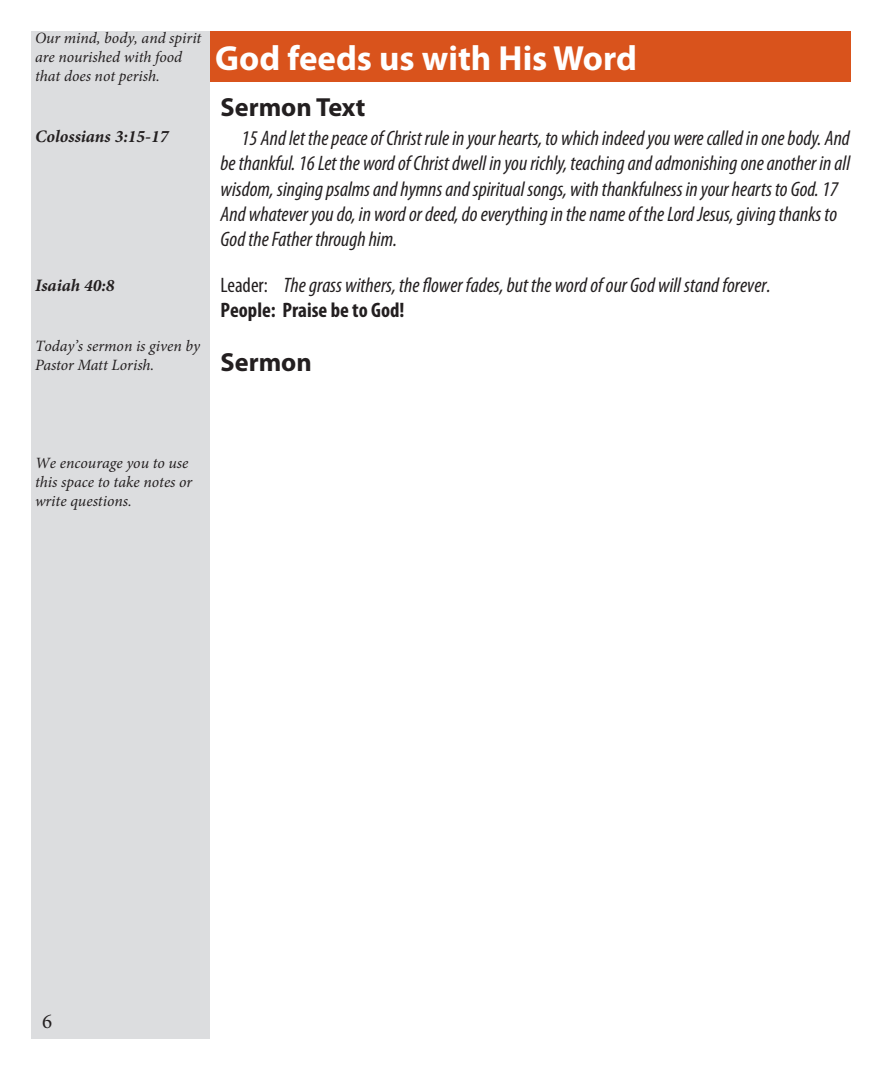
<style>
.page{position:relative;width:882px;height:1071px;background:#fff}
.page>*{position:absolute;margin:0;border:0;box-sizing:border-box;transform-origin:0 0}
.t1{font:700 35px "Myriad Pro";color:#fff}
.t2{font:700 26.25px "Myriad Pro";color:#231f20}
.t3{font:italic condensed 21px/25.2px "Myriad Pro";color:#231f20}
.t4{font:700 condensed 21px "Myriad Pro";color:#231f20}
.t5{font:21px "Minion Pro";color:#231f20}
.t6{font:italic 700 17.5px "Minion Pro";color:#231f20}
.t7{font:italic 15.75px/18.9px "Minion Pro";color:#231f20}
.s1{font-style:normal}
</style>
<div class="page">
<div style="left:32px;top:32px;width:178px;height:1008px;background:#dcdddf"></div>
<div style="left:210px;top:32px;width:640px;height:50px;background:#d9531c"></div>
<p class="t7" style="left:35px;top:28px;width:168px">Our mind, body, and spirit are nourished with food that does not perish.</p>
<p class="t1" style="left:215px;top:35px;width:423px">God feeds us with His Word</p>
<p class="t2" style="left:220px;top:90px;width:146px">Sermon Text</p>
<p class="t6" style="left:35px;top:124px;width:135px">Colossians 3:15-17</p>
<p class="t3" style="left:220px;top:125px;width:631px;text-indent:21px">15 And let the peace of Christ rule in your hearts, to which indeed you were called in one body. And be thankful. 16 Let the word of Christ dwell in you richly, teaching and admonishing one another in all wisdom, singing psalms and hymns and spiritual songs, with thankfulness in your hearts to God. 17<br>And whatever you do, in word or deed, do everything in the name of the Lord Jesus, giving thanks to God the Father through him.</p>
<p class="t6" style="left:35px;top:273px;width:81px">Isaiah 40:8</p>
<p class="t7" style="left:35px;top:336px;width:167px">Today’s sermon is given by<br>Pastor Matt Lorish.</p>
<p class="t3" style="left:220px;top:272px;width:552px"><span class="s1">Leader:</span> The grass withers, the flower fades, but the word of our God will stand forever.</p>
<p class="t4" style="left:220px;top:297px;width:185px">People: Praise be to God!</p>
<p class="t2" style="left:220px;top:345px;width:93px">Sermon</p>
<p class="t7" style="left:35px;top:454px;width:159px">We encourage you to use this space to take notes or write questions.</p>
<p class="t5" style="left:42px;top:1007px;width:12px">6</p>
</div>
